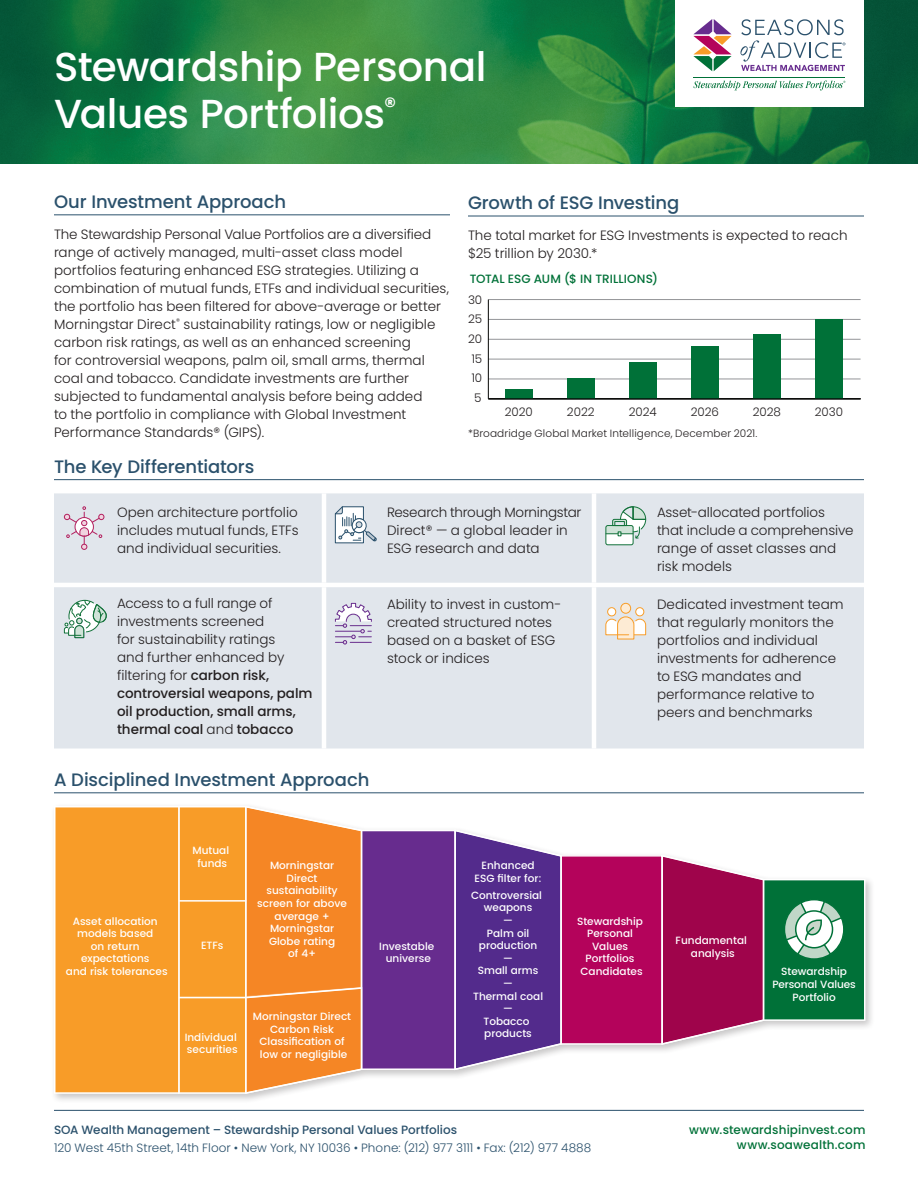
<style>
.page{position:relative;width:918px;height:1188px;background:#fff}
.page>*{position:absolute;margin:0;border:0;box-sizing:border-box;transform-origin:0 0}
.t1{font:500 40.5px/46.5px "Poppins";letter-spacing:-.01em;color:#fff}
.Subhead2{font:500 18px "Poppins";letter-spacing:-.005em;color:#2b516c}
.Body_Copy{font:300 13.5px/18px "Poppins";color:#231f20}
.t2{font:300 12px/18px "Poppins";color:#2b516c}
.Subhead{font:500 12px "Poppins";letter-spacing:.01em;color:#007138}
.t3{font:300 12px "Poppins";letter-spacing:-.005em;color:#231f20}
.t4{font:500 10.5px/12.6px "Poppins";color:#fff;text-align:center}
.Body_Copy-2{font:300 10.5px "Poppins";letter-spacing:.015em;color:#231f20}
.s1{font-weight:500}
</style>
<div class="page">
<img style="left:0;top:0;width:918px;height:164px">
<div style="left:675px;top:0;width:189px;height:107px;background:#fff"></div>
<svg style="left:693px;top:19px;width:39px;height:52px"></svg>
<svg style="left:740px;top:19px;width:105px;height:52px"></svg>
<hr style="left:693px;top:77px;width:152px;height:1px;background:#007138">
<svg style="left:694px;top:81px;width:151px;height:10px"></svg>
<hr style="left:54px;top:1110px;width:810px;height:1px;background:#2b516c">
<div style="left:54px;top:493px;width:810px;height:256px;background:#e1e6ec"></div>
<hr style="left:322px;top:493px;width:4px;height:90px;background:#fff">
<hr style="left:592px;top:493px;width:4px;height:90px;background:#fff">
<hr style="left:54px;top:583px;width:270px;height:4px;background:#fff">
<hr style="left:324px;top:583px;width:270px;height:4px;background:#fff">
<hr style="left:322px;top:587px;width:4px;height:162px;background:#fff">
<hr style="left:594px;top:583px;width:270px;height:4px;background:#fff">
<hr style="left:592px;top:587px;width:4px;height:162px;background:#fff">
<hr style="left:54px;top:479px;width:810px;height:1px;background:#2b516c">
<svg style="left:335px;top:506px;width:42px;height:38px"></svg>
<svg style="left:64px;top:506px;width:40px;height:44px;background:#decfdb"></svg>
<svg style="left:606px;top:506px;width:40px;height:39px"></svg>
<div style="left:608px;top:608px;width:8px;height:8px;background:#fff;border-radius:50%"></div>
<div style="left:607px;top:607px;width:9px;height:9px;border:1px solid #f89d28;border-radius:50%"></div>
<div style="left:636px;top:608px;width:8px;height:8px;background:#fff;border-radius:50%"></div>
<div style="left:635px;top:607px;width:9px;height:9px;border:1px solid #f89d28;border-radius:50%"></div>
<svg style="left:621px;top:603px;width:10px;height:10px"></svg>
<div style="left:620px;top:603px;width:11px;height:11px;border:1px solid #f89d28;border-radius:50%"></div>
<svg style="left:605px;top:616px;width:41px;height:24px"></svg>
<svg style="left:335px;top:603px;width:37px;height:41px"></svg>
<svg style="left:64px;top:600px;width:44px;height:38px"></svg>
<hr style="left:54px;top:793px;width:810px;height:1px;background:#2b516c">
<div style="left:51px;top:803px;width:824px;height:300px;background:#231f20;opacity:.25"></div>
<svg style="left:54px;top:806px;width:812px;height:288px"></svg>
<hr style="left:54px;top:215px;width:396px;height:1px;background:#2b516c">
<hr style="left:468px;top:216px;width:396px;height:1px;background:#2b516c">
<hr style="left:488px;top:379px;width:373px;height:1px;background:#939598">
<hr style="left:488px;top:359px;width:373px;height:1px;background:#939598">
<hr style="left:488px;top:339px;width:373px;height:1px;background:#939598">
<hr style="left:488px;top:319px;width:373px;height:1px;background:#939598">
<hr style="left:488px;top:299px;width:373px;height:1px;background:#939598">
<hr style="left:488px;top:300px;width:1px;height:99px;background:#040503">
<hr style="left:488px;top:399px;width:373px;height:1px;background:#040503">
<div style="left:505px;top:389px;width:27px;height:10px;background:#007138"></div>
<div style="left:567px;top:378px;width:27px;height:21px;background:#007138"></div>
<div style="left:629px;top:362px;width:27px;height:37px;background:#007138"></div>
<div style="left:691px;top:346px;width:27px;height:53px;background:#007138"></div>
<div style="left:753px;top:334px;width:28px;height:65px;background:#007138"></div>
<div style="left:815px;top:319px;width:28px;height:80px;background:#007138"></div>
<hr style="left:488px;top:398px;width:373px;height:1px;background:#040503">
<p class="t1" style="left:54px;top:44px;width:434px">Stewardship Personal<br>Values Portfolios<sup>®</sup></p>
<p class="Subhead2" style="left:54px;top:191px;width:234px">Our Investment Approach</p>
<p class="Body_Copy" style="left:54px;top:225px;width:397px">The Stewardship Personal Value Portfolios are a diversified range of actively managed, multi-asset class model portfolios featuring enhanced ESG strategies. Utilizing a combination of mutual funds, ETFs and individual securities, the portfolio has been filtered for above-average or better Morningstar Direct<sup>®</sup> sustainability ratings, low or negligible carbon risk ratings, as well as an enhanced screening<br>for controversial weapons, palm oil, small arms, thermal coal and tobacco. Candidate investments are further subjected to fundamental analysis before being added<br>to the portfolio in compliance with Global Investment Performance Standards® (GIPS).</p>
<p class="Subhead2" style="left:54px;top:456px;width:202px">The Key Differentiators</p>
<p class="Subhead2" style="left:468px;top:192px;width:213px">Growth of ESG Investing</p>
<p class="Body_Copy" style="left:468px;top:226px;width:381px">The total market for ESG Investments is expected to reach $25 trillion by 2030.*</p>
<p class="Subhead" style="left:470px;top:272px;width:190px">TOTAL ESG AUM ($ IN TRILLIONS)</p>
<p class="t3" style="left:468px;top:292px;width:16px">30</p>
<p class="t3" style="left:468px;top:312px;width:16px">25</p>
<p class="t3" style="left:468px;top:332px;width:16px">20</p>
<p class="t3" style="left:472px;top:352px;width:12px">15</p>
<p class="t3" style="left:472px;top:371px;width:12px">10</p>
<p class="t3" style="left:474px;top:391px;width:9px">5</p>
<p class="t3" style="left:505px;top:405px;width:30px">2020</p>
<p class="t3" style="left:567px;top:405px;width:29px">2022</p>
<p class="t3" style="left:629px;top:405px;width:30px">2024</p>
<p class="t3" style="left:691px;top:405px;width:30px">2026</p>
<p class="t3" style="left:753px;top:405px;width:30px">2028</p>
<p class="t3" style="left:815px;top:405px;width:30px">2030</p>
<p class="Body_Copy-2" style="left:468px;top:427px;width:291px">*Broadridge Global Market Intelligence, December 2021.</p>
<p class="Body_Copy" style="left:117px;top:503px;width:183px;text-align:justify">Open architecture portfolio includes mutual funds, ETFs and individual securities.</p>
<p class="Body_Copy" style="left:387px;top:503px;width:196px">Research through Morningstar<br>Direct® — a global leader in<br>ESG research and data</p>
<p class="Body_Copy" style="left:657px;top:504px;width:198px">Asset-allocated portfolios that include a comprehensive range of asset classes and risk models</p>
<p class="Body_Copy" style="left:117px;top:594px;width:197px">Access to a full range of investments screened<br>for sustainability ratings<br>and further enhanced by filtering for <span class="s1">carbon risk, controversial weapons, palm oil production, small arms, thermal coal</span> and <span class="s1">tobacco</span></p>
<p class="Body_Copy" style="left:387px;top:595px;width:176px">Ability to invest in custom&shy;created structured notes based on a basket of ESG stock or indices</p>
<p class="Body_Copy" style="left:657px;top:595px;width:188px">Dedicated investment team that regularly monitors the portfolios and individual investments for adherence to ESG mandates and performance relative to peers and benchmarks</p>
<p class="Subhead2" style="left:54px;top:769px;width:317px">A Disciplined Investment Approach</p>
<p class="t4" style="left:66px;top:916px;width:103px">Asset allocation models based<br>on return expectations<br>and risk tolerances</p>
<p class="t4" style="left:192px;top:845px;width:38px">Mutual funds</p>
<p class="t4" style="left:201px;top:940px;width:24px">ETFs</p>
<p class="t4" style="left:257px;top:860px;width:91px">Morningstar<br>Direct sustainability screen for above average +<br>Morningstar<br>Globe rating<br>of 4+</p>
<p class="t4" style="left:185px;top:1032px;width:55px;text-align:left">Individual securities</p>
<p class="t4" style="left:253px;top:1011px;width:100px">Morningstar Direct<br>Carbon Risk<br>Classification of low or negligible</p>
<p class="t4" style="left:379px;top:941px;width:57px">Investable universe</p>
<p class="t4" style="left:475px;top:860px;width:69px">Enhanced<br>ESG filter for:</p>
<p class="t4" style="left:471px;top:890px;width:74px">Controversial weapons<br>—<br>Palm oil production<br>—<br>Small arms —<br>Thermal coal —<br>Tobacco products</p>
<p class="t4" style="left:577px;top:916px;width:67px">Stewardship<br>Personal<br>Values<br>Portfolios<br>Candidates</p>
<p class="t2" style="left:54px;top:1121px;width:539px"><span class="s1">SOA Wealth Management – Stewardship Personal Values Portfolios<br></span>120 West 45th Street, 14th Floor • New York, NY 10036 • Phone: (212) 977 3111 • Fax: (212) 977 4888</p>
<p class="t4" style="left:676px;top:935px;width:73px">Fundamental analysis</p>
<p class="t4" style="left:772px;top:967px;width:85px">Stewardship<br>Personal Values<br>Portfolio</p>
<p class="Subhead" style="left:689px;top:1123px;width:178px">www.stewardshipinvest.com</p>
<p class="Subhead" style="left:737px;top:1138px;width:130px">www.soawealth.com</p>
</div>
